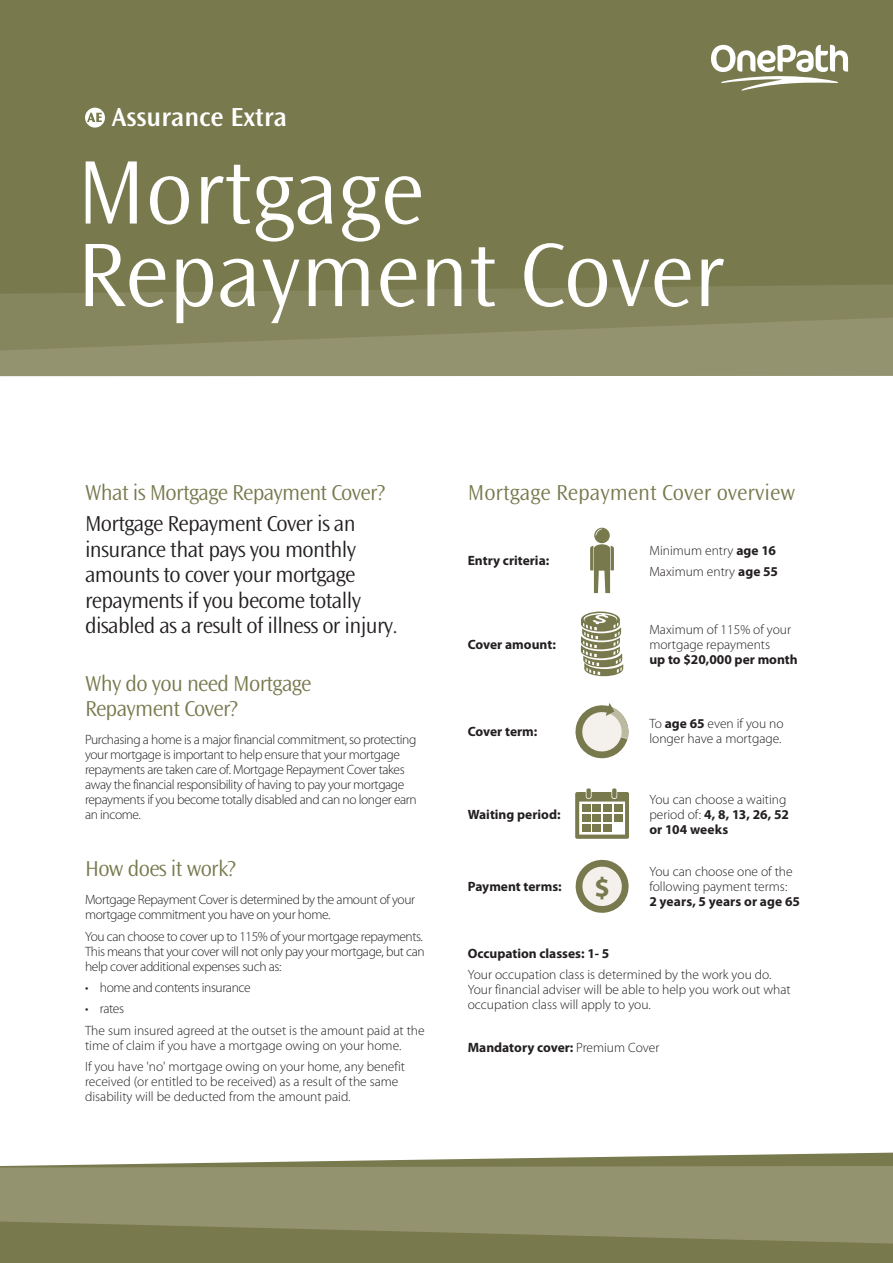
<style>
.page{position:relative;width:893px;height:1263px;background:#fff}
.page>*{position:absolute;margin:0;border:0;box-sizing:border-box;transform-origin:0 0}
.t1{font:300 94.05px/82.5px "Ocean Sans";color:#fff}
.t2{font:600 27.15px "Ocean Sans";color:#fff}
.t3{font:300 22.5px/25.5px "Ocean Sans";letter-spacing:-.03em;color:#231f20}
.t4{font:300 22.5px/25.5px "Ocean Sans";letter-spacing:-.03em;color:#79794e}
.t5{font:300 22.5px "Ocean Sans";color:#79794e}
.t6{font:300 13.5px/15px "Myriad Pro";color:#231f20}
.t7{font:300 13.5px/15px "Myriad Pro";letter-spacing:-.03em;color:#231f20}
.t8{font:700 13.5px "Myriad Pro";color:#231f20}
.s1{font-size:27.75px;color:#79794e}
.s2{font-weight:700}
.s3{font-weight:300}
</style>
<div class="page">
<div style="left:0;top:0;width:893px;height:284px;background:#79794e"></div>
<svg style="left:0;top:1152px;width:893px;height:111px;fill:#79794e"></svg>
<svg style="left:0;top:284px;width:893px;height:33px;background:#83835b"></svg>
<svg style="left:0;top:1166px;width:893px;height:77px;background:#908f6a"></svg>
<svg style="left:0;top:317px;width:893px;height:59px;background:#8f8f6a"></svg>
<svg style="left:85px;top:108px;width:20px;height:20px"></svg>
<svg style="left:575px;top:703px;width:54px;height:56px"></svg>
<svg style="left:590px;top:528px;width:24px;height:65px"></svg>
<svg style="left:581px;top:611px;width:42px;height:65px"></svg>
<svg style="left:575px;top:792px;width:54px;height:47px"></svg>
<div style="left:586px;top:788px;width:5px;height:10px;background:#79794e;border-radius:2px"></div>
<svg style="left:612px;top:788px;width:4px;height:10px"></svg>
<svg style="left:575px;top:859px;width:54px;height:54px"></svg>
<svg style="left:711px;top:45px;width:137px;height:46px"></svg>
<h2 class="t2" style="left:112px;top:102px;width:177px">Assurance Extra</h2>
<h1 class="t1" style="left:77px;top:153px;width:650px">Mortgage<br>Repayment Cover</h1>
<h3 class="t4" style="left:85px;top:480px;width:302px">What is Mortgage Repayment Cover?</h3>
<h3 class="t3" style="left:85px;top:511px;width:314px">Mortgage Repayment Cover is an insurance that pays you monthly amounts to cover your mortgage repayments if you become totally disabled as a result of illness or injury.</h3>
<h3 class="t4" style="left:85px;top:671px;width:228px">Why do you need Mortgage<br>Repayment Cover?</h3>
<p class="t7" style="left:85px;top:732px;width:333px">Purchasing a home is a major financial commitment, so protecting your mortgage is important to help ensure that your mortgage repayments are taken care of. Mortgage Repayment Cover takes away the financial responsibility of having to pay your mortgage repayments if you become totally disabled and can no longer earn an income.</p>
<h3 class="t4" style="left:85px;top:857px;width:152px">How does it work?</h3>
<p class="t7" style="left:85px;top:892px;width:332px">Mortgage Repayment Cover is determined by the amount of your mortgage commitment you have on your home.</p>
<p class="t7" style="left:85px;top:929px;width:341px">You can choose to cover up to 115% of your mortgage repayments.<br>This means that your cover will not only pay your mortgage, but can help cover additional expenses such as:</p>
<p class="t7" style="left:85px;top:980px;width:167px">• home and contents insurance</p>
<p class="t6" style="left:85px;top:998px;width:341px;line-height:21.5px">• rates<br>The sum insured agreed at the outset is the amount paid at the</p>
<p class="t6" style="left:85px;top:1035px;width:321px;line-height:21.5px">time of claim if you have a mortgage owing on your home.<br>If you have 'no' mortgage owing on your home, any benefit</p>
<p class="t6" style="left:85px;top:1074px;width:315px">received (or entitled to be received) as a result of the same disability will be deducted from the amount paid.</p>
<h3 class="t5" style="left:468px;top:480px;width:329px">Mortgage Repayment Cover overview</h3>
<p class="t8" style="left:468px;top:552px;width:83px">Entry criteria:</p>
<p class="t8" style="left:468px;top:635px;width:90px">Cover amount:</p>
<p class="t8" style="left:468px;top:722px;width:71px">Cover term:</p>
<p class="t8" style="left:468px;top:805px;width:94px">Waiting period:</p>
<p class="t8" style="left:468px;top:878px;width:144px">Payment terms: <span class="s1">$</span></p>
<p class="t6" style="left:649px;top:540px;width:130px;line-height:21.5px">Minimum entry <span class="s2">age 16<br></span>Maximum entry <span class="s2">age 55</span></p>
<p class="t6" style="left:649px;top:622px;width:143px">Maximum of 115% of your mortgage repayments</p>
<p class="t8" style="left:649px;top:650px;width:150px">up to $20,000 per month</p>
<p class="t6" style="left:649px;top:716px;width:136px">To <span class="s2">age 65</span> even if you no longer have a mortgage.</p>
<p class="t6" style="left:649px;top:792px;width:141px">You can choose a waiting period of: <span class="s2">4, 8, 13, 26, 52 or 104 weeks</span></p>
<p class="t6" style="left:649px;top:865px;width:145px">You can choose one of the following payment terms:</p>
<p class="t8" style="left:649px;top:893px;width:152px">2 years, 5 years or age 65</p>
<p class="t8" style="left:468px;top:944px;width:143px">Occupation classes: 1- 5</p>
<p class="t6" style="left:468px;top:967px;width:324px">Your occupation class is determined by the work you do.<br>Your financial adviser will be able to help you work out what occupation class will apply to you.</p>
<p class="t8" style="left:468px;top:1038px;width:193px">Mandatory cover: <span class="s3">Premium Cover</span></p>
</div>
